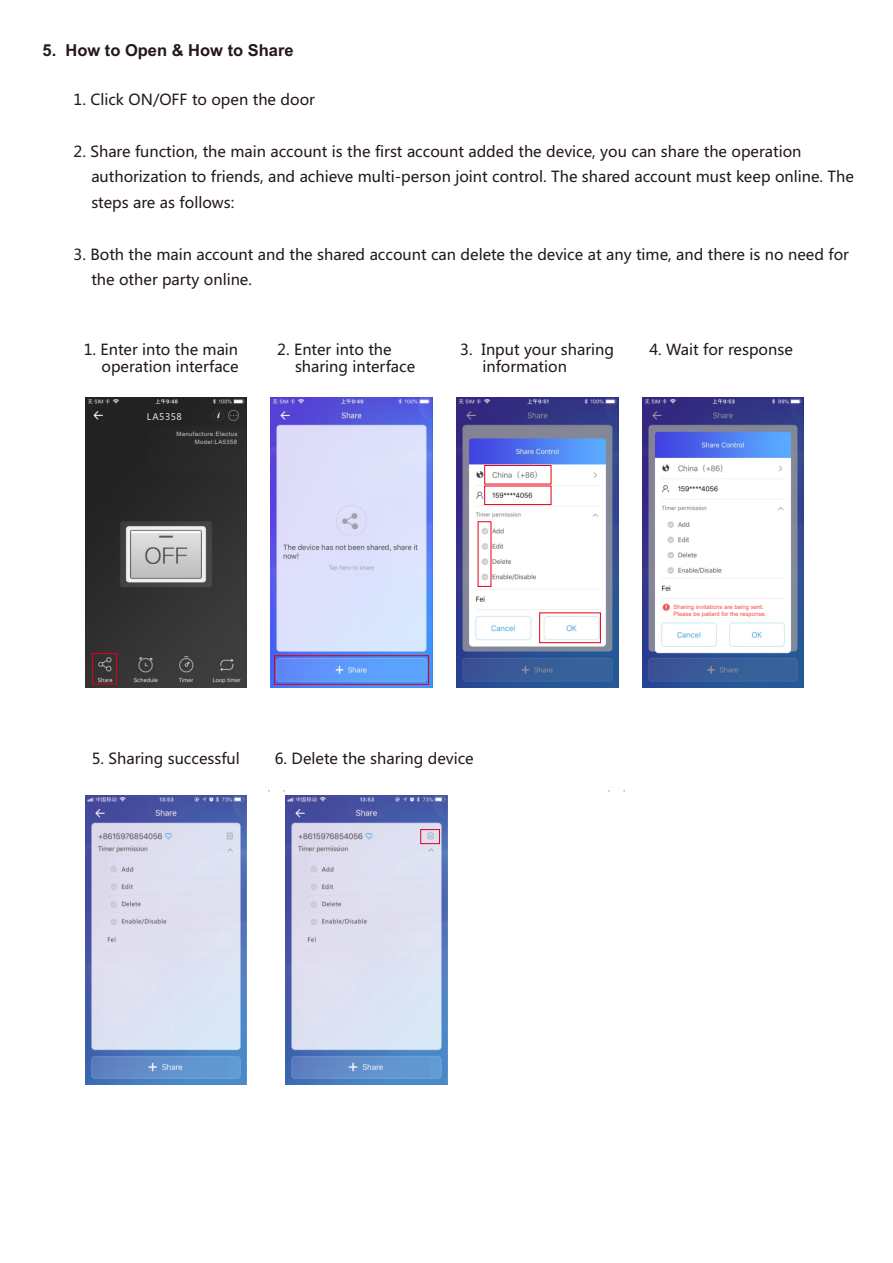
<style>
.page{position:relative;width:893px;height:1263px;background:#fff}
.page>*{position:absolute;margin:0;border:0;box-sizing:border-box;transform-origin:0 0}
.t1{font:700 16.5px "Arial";color:#231916}
.t2{font:15px/25.8px "Microsoft Ya Hei";color:#231916}
.t3{font:9px "Microsoft Ya Hei";letter-spacing:.06em;color:#dcdddd}
.t4{font:6px/6.8px "Arial";color:#f1524b}
.t5{font:6px/7.6px "Arial";letter-spacing:.055em;color:#c9c9ca;text-align:right}
</style>
<div class="page">
<img style="left:85px;top:796px;width:162px;height:289px">
<img style="left:286px;top:796px;width:161px;height:289px">
<div style="left:420px;top:829px;width:20px;height:15px;border:1px solid #e60013"></div>
<img style="left:271px;top:398px;width:161px;height:289px">
<div style="left:274px;top:655px;width:155px;height:30px;border:1px solid #e60013"></div>
<img style="left:456px;top:398px;width:162px;height:289px">
<div style="left:484px;top:465px;width:67px;height:19px;border:1px solid #e60013"></div>
<div style="left:484px;top:486px;width:67px;height:19px;border:1px solid #e60013"></div>
<div style="left:539px;top:612px;width:62px;height:31px;border:1px solid #e60013"></div>
<img style="left:642px;top:398px;width:162px;height:289px">
<div style="left:671px;top:602px;width:86px;height:10px;background:#fff"></div>
<img style="left:85px;top:398px;width:162px;height:289px">
<div style="left:151px;top:426px;width:96px;height:45px;background:#292929"></div>
<div style="left:138px;top:410px;width:51px;height:13px;background:#222"></div>
<div style="left:92px;top:653px;width:25px;height:31px;border:1px solid #e60013"></div>
<p class="t1" style="left:42px;top:44px;width:253px">5. How to Open &amp; How to Share</p>
<p class="t2" style="left:74px;top:88px;width:243px">1. Click ON/OFF to open the door</p>
<p class="t2" style="left:91px;top:140px;width:764px;text-indent:-18px">2. Share function, the main account is the first account added the device, you can share the operation authorization to friends, and achieve multi-person joint control. The shared account must keep online. The steps are as follows:</p>
<p class="t2" style="left:91px;top:242px;width:759px;text-indent:-18px">3. Both the main account and the shared account can delete the device at any time, and there is no need for the other party online.</p>
<p class="t2" style="left:84px;top:342px;width:156px;line-height:17.2px;text-align:right">1. Enter into the main operation interface</p>
<p class="t2" style="left:295px;top:342px;width:122px;line-height:17.2px;text-indent:-18px">2. Enter into the sharing interface</p>
<p class="t2" style="left:482px;top:342px;width:133px;line-height:17.2px;text-indent:-22px">3. Input your sharing information</p>
<p class="t2" style="left:649px;top:338px;width:145px">4. Wait for response</p>
<p class="t3" style="left:147px;top:412px;width:37px">LA5358</p>
<p class="t5" style="left:177px;top:431px;width:62px">Manufacture:Electus<br>Model:LA5358</p>
<p class="t2" style="left:92px;top:747px;width:150px">5. Sharing successful</p>
<p class="t2" style="left:275px;top:747px;width:200px">6. Delete the sharing device</p>
<p class="t4" style="left:673px;top:604px;width:95px">Sharing invitations are being sent.<br>Please be patient for the response.</p>
</div>
